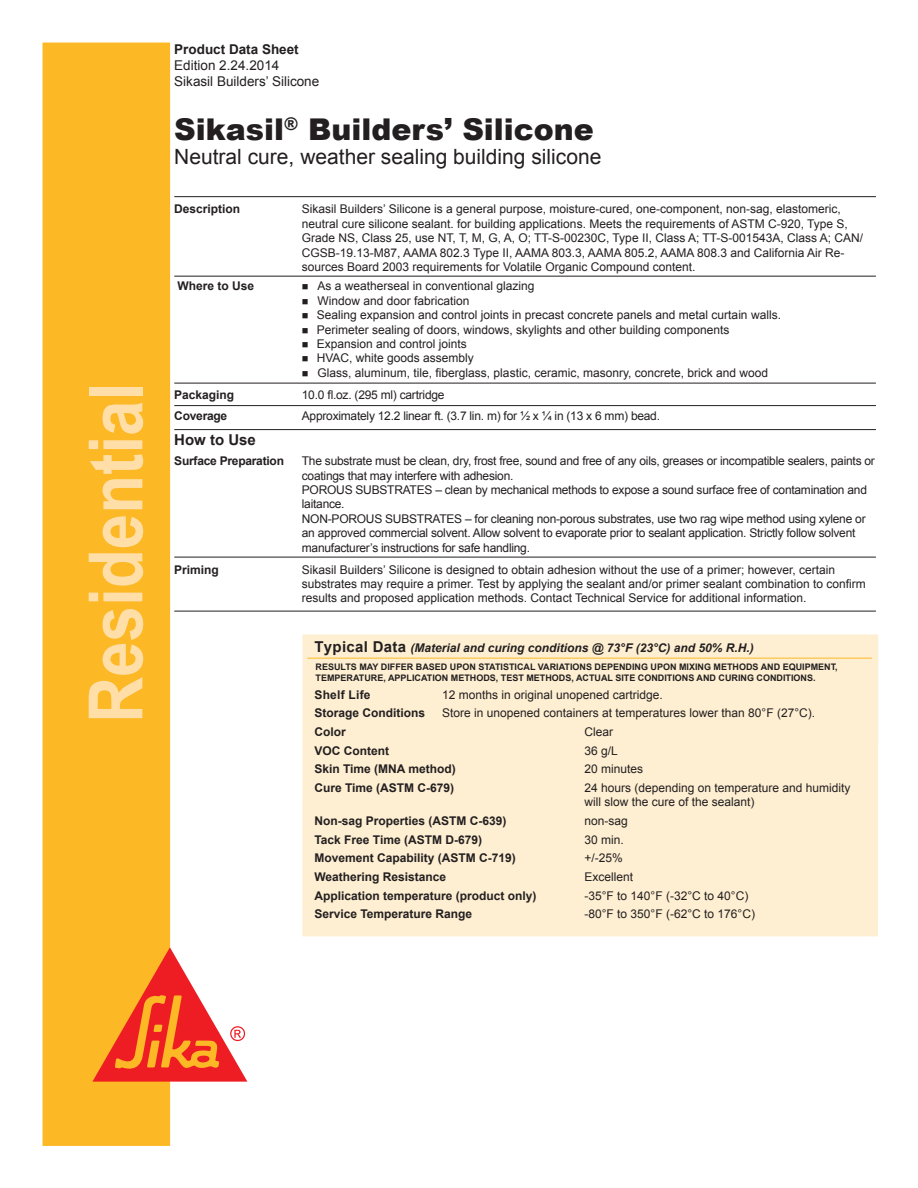
<style>
.page{position:relative;width:918px;height:1188px;background:#fff}
.page>*{position:absolute;margin:0;border:0;box-sizing:border-box;transform-origin:0 0}
.t1{font:700 75px "Arial";color:#ffdea7;scale:.85 1}
.Product{font:900 30px "Arial";color:#231f20}
.Description{font:21px "Arial";color:#231f20}
.Body_text{font:700 15px "Arial";color:#231f20}
.t2{font:13.5px "Arial";color:#231f20}
.t3{font:700 13.5px "Arial";color:#231f20}
.Body_text-2{font:12px/14.4px "Arial";color:#231f20}
.Body_text-3{font:12px/14.4px "Arial";letter-spacing:-.02em;color:#231f20}
.Body_text-4{font:700 12px "Arial";color:#231f20}
.Body_text-5{font:italic 700 12px "Arial";color:#231f20}
.Body_text-6{font:700 12px "Arial";letter-spacing:-.02em;color:#231f20}
.Body_text-7{font:700 12px "Arial";letter-spacing:.02em;color:#231f20}
.t4{font:700 9px "Arial";color:#231f20}
.s1{font-style:normal;font-size:15px}
</style>
<div class="page">
<div style="left:43px;top:43px;width:127px;height:1103px;background:#fcb825"></div>
<svg style="left:92px;top:947px;width:155px;height:135px"></svg>
<div style="left:302px;top:634px;width:576px;height:302px;background:#feefd2"></div>
<hr style="left:307px;top:658px;width:565px;height:1px;background:#fcb825">
<hr style="left:174px;top:196px;width:702px;height:1px;background:#231f20">
<hr style="left:174px;top:383px;width:702px;height:1px;background:#231f20">
<hr style="left:174px;top:276px;width:702px;height:1px;background:#231f20">
<hr style="left:174px;top:557px;width:702px;height:1px;background:#231f20">
<hr style="left:174px;top:611px;width:702px;height:1px;background:#231f20">
<hr style="left:174px;top:405px;width:702px;height:1px;background:#231f20">
<hr style="left:174px;top:429px;width:702px;height:1px;background:#231f20">
<h1 class="t1" style="left:66px;top:723px;width:402px;rotate:-90deg">Residential</h1>
<p class="t3" style="left:174px;top:40px;width:126px">Product Data Sheet</p>
<p class="t2" style="left:174px;top:56px;width:107px">Edition 2.24.2014</p>
<p class="t2" style="left:174px;top:73px;width:147px">Sikasil Builders’ Silicone</p>
<p class="Product" style="left:174px;top:108px;width:421px">Sikasil<sup>®</sup> Builders’ Silicone</p>
<p class="Description" style="left:174px;top:143px;width:429px">Neutral cure, weather sealing building silicone</p>
<p class="Body_text-4" style="left:174px;top:201px;width:68px">Description</p>
<p class="Body_text-2" style="left:302px;top:202px;width:563px">Sikasil Builders’ Silicone is a general purpose, moisture-cured, one-component, non-sag, elastomeric, neutral cure silicone sealant. for building applications. Meets the requirements of ASTM C-920, Type S, Grade NS, Class 25, use NT, T, M, G, A, O; TT-S-00230C, Type II, Class A; TT-S-001543A, Class A; CAN/ CGSB-19.13-M87, AAMA 802.3 Type II, AAMA 803.3, AAMA 805.2, AAMA 808.3 and California Air Re&shy;sources Board 2003 requirements for Volatile Organic Compound content.</p>
<p class="Body_text-4" style="left:178px;top:278px;width:78px">Where to Use</p>
<p class="Body_text-2" style="left:302px;top:279px;width:234px">■ As a weatherseal in conventional glazing</p>
<p class="Body_text-2" style="left:302px;top:294px;width:169px">■ Window and door fabrication</p>
<p class="Body_text-2" style="left:302px;top:308px;width:481px">■ Sealing expansion and control joints in precast concrete panels and metal curtain walls.</p>
<p class="Body_text-2" style="left:302px;top:322px;width:429px">■ Perimeter sealing of doors, windows, skylights and other building components</p>
<p class="Body_text-2" style="left:302px;top:337px;width:166px">■ Expansion and control joints</p>
<p class="Body_text-2" style="left:302px;top:351px;width:174px">■ HVAC, white goods assembly</p>
<p class="Body_text-2" style="left:302px;top:366px;width:468px">■ Glass, aluminum, tile, fiberglass, plastic, ceramic, masonry, concrete, brick and wood</p>
<p class="Body_text-4" style="left:174px;top:387px;width:62px">Packaging</p>
<p class="Body_text-3" style="left:302px;top:388px;width:144px">10.0 fl.oz. (295 ml) cartridge</p>
<p class="Body_text-6" style="left:174px;top:408px;width:55px">Coverage</p>
<p class="Body_text-3" style="left:302px;top:409px;width:360px">Approximately 12.2 linear ft. (3.7 lin. m) for ½ x ¼ in (13 x 6 mm) bead.</p>
<p class="Body_text" style="left:174px;top:429px;width:83px">How to Use</p>
<p class="Body_text-6" style="left:174px;top:453px;width:111px">Surface Preparation</p>
<p class="Body_text-3" style="left:302px;top:454px;width:575px">The substrate must be clean, dry, frost free, sound and free of any oils, greases or incompatible sealers, paints or coatings that may interfere with adhesion.</p>
<p class="Body_text-3" style="left:302px;top:483px;width:567px">POROUS SUBSTRATES – clean by mechanical methods to expose a sound surface free of contamination and laitance.</p>
<p class="Body_text-3" style="left:302px;top:512px;width:565px">NON-POROUS SUBSTRATES – for cleaning non-porous substrates, use two rag wipe method using xylene or an approved commercial solvent. Allow solvent to evaporate prior to sealant application. Strictly follow solvent manufacturer’s instructions for safe handling.</p>
<p class="Body_text-4" style="left:174px;top:561px;width:46px">Priming</p>
<p class="Body_text-2" style="left:302px;top:562px;width:566px">Sikasil Builders’ Silicone is designed to obtain adhesion without the use of a primer; however, certain substrates may require a primer. Test by applying the sealant and/or primer sealant combination to confirm results and proposed application methods. Contact Technical Service for additional information.</p>
<p class="Body_text-5" style="left:314px;top:640px;width:441px"><span class="s1">Typical Data</span> (Material and curing conditions @ 73°F (23°C) and 50% R.H.)</p>
<p class="Body_text-7" style="left:314px;top:686px;width:58px">Shelf Life</p>
<p class="Body_text-2" style="left:442px;top:687px;width:222px">12 months in original unopened cartridge.</p>
<p class="Body_text-4" style="left:314px;top:705px;width:112px">Storage Conditions</p>
<p class="Body_text-2" style="left:442px;top:706px;width:375px">Store in unopened containers at temperatures lower than 80°F (27°C).</p>
<p class="Body_text-4" style="left:314px;top:724px;width:33px">Color</p>
<p class="Body_text-2" style="left:584px;top:725px;width:30px">Clear</p>
<p class="Body_text-4" style="left:314px;top:742px;width:76px">VOC Content</p>
<p class="Body_text-2" style="left:584px;top:743px;width:35px">36 g/L</p>
<p class="Body_text-4" style="left:314px;top:761px;width:143px">Skin Time (MNA method)</p>
<p class="Body_text-2" style="left:584px;top:762px;width:60px">20 minutes</p>
<p class="Body_text-4" style="left:314px;top:780px;width:141px">Cure Time (ASTM C-679)</p>
<p class="Body_text-2" style="left:584px;top:781px;width:268px">24 hours (depending on temperature and humidity will slow the cure of the sealant)</p>
<p class="Body_text-4" style="left:314px;top:813px;width:194px">Non-sag Properties (ASTM C-639)</p>
<p class="Body_text-2" style="left:584px;top:814px;width:45px">non-sag</p>
<p class="Body_text-4" style="left:314px;top:831px;width:169px">Tack Free Time (ASTM D-679)</p>
<p class="Body_text-2" style="left:584px;top:832px;width:41px">30 min.</p>
<p class="Body_text-4" style="left:314px;top:850px;width:203px">Movement Capability (ASTM C-719)</p>
<p class="Body_text-2" style="left:584px;top:851px;width:40px">+/-25%</p>
<p class="Body_text-4" style="left:314px;top:869px;width:133px">Weathering Resistance</p>
<p class="Body_text-2" style="left:584px;top:870px;width:50px">Excellent</p>
<p class="Body_text-4" style="left:314px;top:887px;width:224px">Application temperature (product only)</p>
<p class="Body_text-2" style="left:584px;top:888px;width:165px">-35°F to 140°F (-32°C to 40°C)</p>
<p class="Body_text-4" style="left:314px;top:906px;width:159px">Service Temperature Range</p>
<p class="Body_text-2" style="left:584px;top:907px;width:172px">-80°F to 350°F (-62°C to 176°C)</p>
<p class="t4" style="left:316px;top:661px;width:524px">RESULTS MAY DIFFER BASED UPON STATISTICAL VARIATIONS DEPENDING UPON MIXING METHODS AND EQUIPMENT,</p>
<p class="t4" style="left:316px;top:672px;width:502px">TEMPERATURE, APPLICATION METHODS, TEST METHODS, ACTUAL SITE CONDITIONS AND CURING CONDITIONS.</p>
</div>
